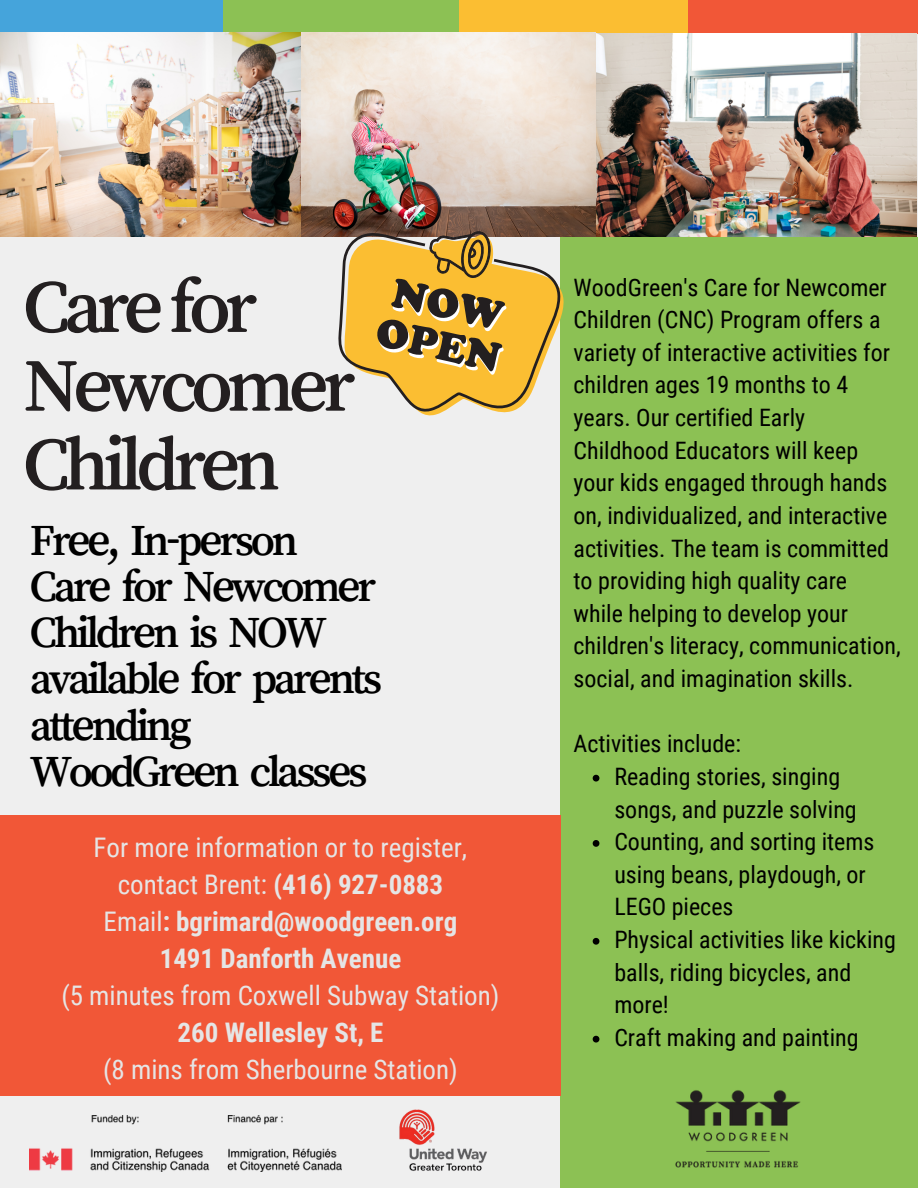
<style>
.page{position:relative;width:918px;height:1188px;background:#efefef}
.page>*{position:absolute;margin:0;border:0;box-sizing:border-box;transform-origin:0 0}
.t1{font:78px/78.8px "Song Myung";letter-spacing:-.08em;color:#231f20}
.t2{font:45.45px/46.2px "Song Myung";letter-spacing:-.08em;color:#000}
.t3{font:27px/37.2px "Roboto Condensed";color:#e5e5e5;text-align:center}
.t4{font:24px/32.7px "Roboto Condensed";color:#000}
.s1{font-weight:700}
</style>
<div class="page">
<div style="left:560px;top:237px;width:358px;height:951px;background:#8cc154"></div>
<div style="left:1px;top:0;width:229px;height:33px;background:#45a4db"></div>
<div style="left:223px;top:0;width:236px;height:33px;background:#8cc154"></div>
<div style="left:459px;top:0;width:229px;height:33px;background:#fbbe32"></div>
<div style="left:688px;top:0;width:229px;height:33px;background:#f15737"></div>
<img style="left:675px;top:1090px;width:126px;height:78px">
<img style="left:399px;top:1109px;width:88px;height:62px">
<div style="left:0;top:816px;width:561px;height:280px;background:#f15737"></div>
<img style="left:596px;top:33px;width:321px;height:204px">
<img style="left:301px;top:32px;width:295px;height:205px">
<img style="left:0;top:32px;width:301px;height:205px">
<svg style="left:309px;top:217px;width:260px;height:199px"></svg>
<svg style="left:373px;top:219px;width:134px;height:158px;background:#b58f40"></svg>
<img style="left:30px;top:1115px;width:312px;height:56px">
<svg style="left:593px;top:775px;width:6px;height:7px"></svg>
<svg style="left:593px;top:840px;width:6px;height:7px"></svg>
<svg style="left:593px;top:938px;width:6px;height:7px"></svg>
<svg style="left:593px;top:1036px;width:6px;height:7px"></svg>
<p class="t1" style="left:23px;top:265px;width:334px">Carefor<br>Newcomer<br>Children</p>
<p class="t2" style="left:30px;top:516px;width:354px">Free, In-person<br>Care for Newcomer<br>Children is NOW available for parents attending<br>WoodGreen classes</p>
<p class="t3" style="left:61px;top:829px;width:440px">For more information or to register, contact Brent: <span class="s1">(416) 927-0883<br></span>Email<span class="s1">: bgrimard@woodgreen.org<br>1491 Danforth Avenue<br></span>(5 minutes from Coxwell Subway Station)<br><span class="s1">260 Wellesley St, E<br></span>(8 mins from Sherbourne Station)</p>
<p class="t4" style="left:574px;top:271px;width:329px">WoodGreen's Care for Newcomer<br>Children (CNC) Program offers a variety of interactive activities for children ages 19 months to 4 years. Our certified Early<br>Childhood Educators will keep your kids engaged through hands on, individualized, and interactive activities. The team is committed to providing high quality care while helping to develop your children's literacy, communication, social, and imagination skills.</p>
<p class="t4" style="left:574px;top:728px;width:169px">Activities include:</p>
<h1 class="t4" style="left:614px;top:760px;width:244px">Reading stories, singing songs, and puzzle solving</h1>
<h2 class="t4" style="left:614px;top:826px;width:262px">Counting, and sorting items using beans, playdough, or<br>LEGO pieces</h2>
<h3 class="t4" style="left:614px;top:923px;width:283px">Physical activities like kicking balls, riding bicycles, and more!</h3>
<p class="t4" style="left:614px;top:1021px;width:246px">Craft making and painting</p>
</div>
